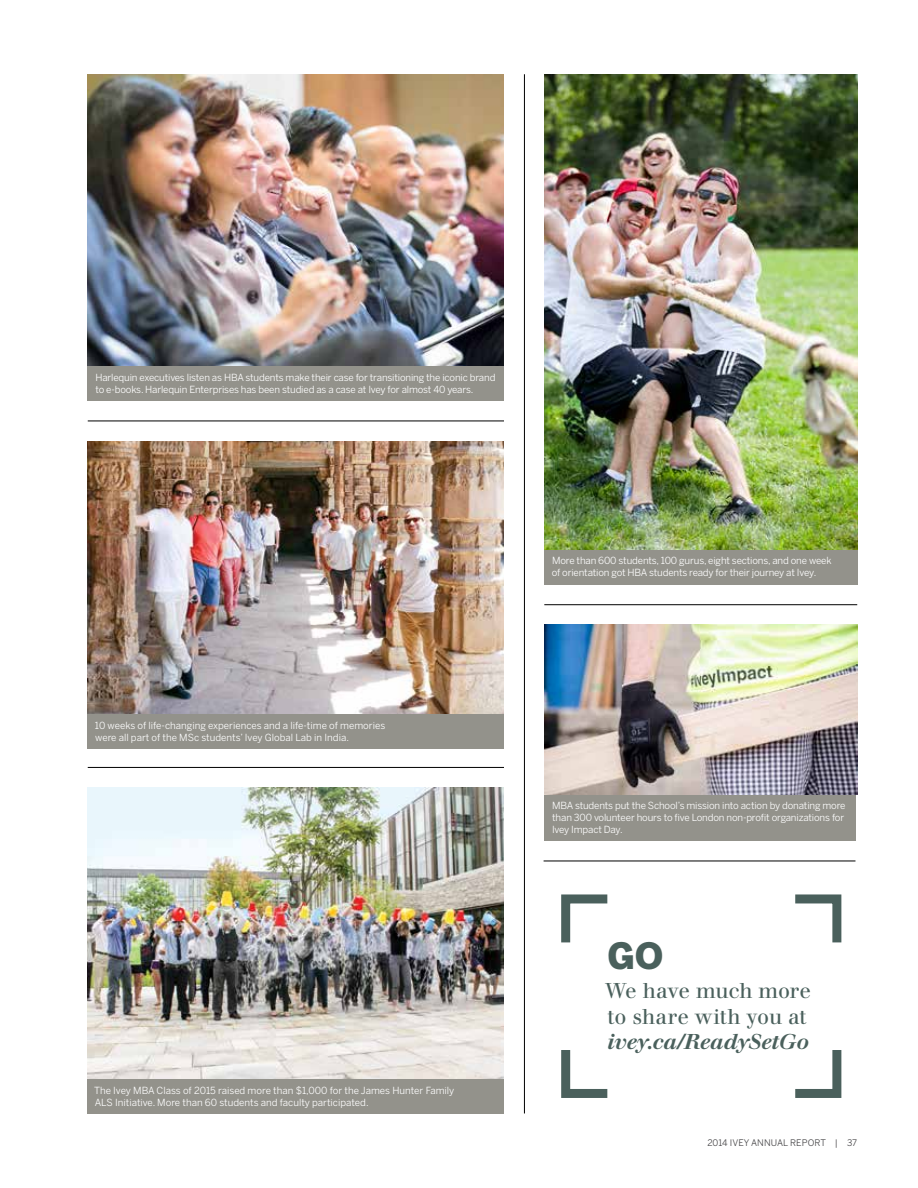
<style>
.page{position:relative;width:918px;height:1188px;background:#fff}
.page>*{position:absolute;margin:0;border:0;box-sizing:border-box;transform-origin:0 0}
.t1{font:900 36px "Benton Sans";color:#4a605c}
.t2{font:21px/25.5px "Walbaum";letter-spacing:-.005em;color:#4a605c}
.t3{font:italic 700 21px "Walbaum";letter-spacing:-.015em;color:#4a605c}
.t4{font:9.75px/12px "Benton Sans";letter-spacing:-.015em;color:#fff}
.t5{font:9px "Benton Sans";letter-spacing:.01em;color:#414042}
</style>
<div class="page">
<img style="left:544px;top:625px;width:313px;height:170px">
<hr style="left:88px;top:421px;width:416px;height:1px;background:#000">
<hr style="left:88px;top:767px;width:416px;height:1px;background:#000">
<hr style="left:544px;top:604px;width:313px;height:1px;background:#000">
<hr style="left:544px;top:861px;width:311px;height:1px;background:#000">
<hr style="left:524px;top:74px;width:1px;height:1039px;background:#000">
<img style="left:88px;top:74px;width:416px;height:292px">
<img style="left:544px;top:74px;width:313px;height:476px">
<img style="left:88px;top:788px;width:416px;height:291px">
<img style="left:88px;top:441px;width:416px;height:274px">
<svg style="left:561px;top:894px;width:47px;height:49px"></svg>
<svg style="left:561px;top:1050px;width:47px;height:48px"></svg>
<svg style="left:795px;top:894px;width:47px;height:49px"></svg>
<svg style="left:795px;top:1050px;width:47px;height:48px"></svg>
<div style="left:88px;top:366px;width:416px;height:34px;background:#93928b"></div>
<div style="left:544px;top:550px;width:314px;height:34px;background:#93928b"></div>
<div style="left:545px;top:795px;width:311px;height:46px;background:#93928b"></div>
<div style="left:88px;top:1079px;width:416px;height:34px;background:#93928b"></div>
<div style="left:88px;top:715px;width:416px;height:34px;background:#93928b"></div>
<p class="t4" style="left:95px;top:371px;width:402px">Harlequin executives listen as HBA students make their case for transitioning the iconic brand to e-books. Harlequin Enterprises has been studied as a case at Ivey for almost 40 years.</p>
<p class="t4" style="left:95px;top:719px;width:292px">10 weeks of life-changing experiences and a life-time of memories were all part of the MSc students’ Ivey Global Lab in India.</p>
<p class="t4" style="left:94px;top:1084px;width:362px">The Ivey MBA Class of 2015 raised more than $1,000 for the James Hunter Family<br>ALS Initiative. More than 60 students and faculty participated.</p>
<p class="t4" style="left:552px;top:555px;width:281px">More than 600 students, 100 gurus, eight sections, and one week of orientation got HBA students ready for their journey at Ivey.</p>
<p class="t4" style="left:552px;top:800px;width:295px">MBA students put the School’s mission into action by donating more than 300 volunteer hours to five London non-profit organizations for<br>Ivey Impact Day.</p>
<h1 class="t1" style="left:607px;top:934px;width:58px">GO</h1>
<h2 class="t2" style="left:606px;top:978px;width:207px">We have much more to share with you at</h2>
<h2 class="t3" style="left:608px;top:1029px;width:204px">ivey.ca/ReadySetGo</h2>
<p class="t5" style="left:707px;top:1138px;width:151px">2014 IVEY ANNUAL REPORT | 37</p>
</div>
